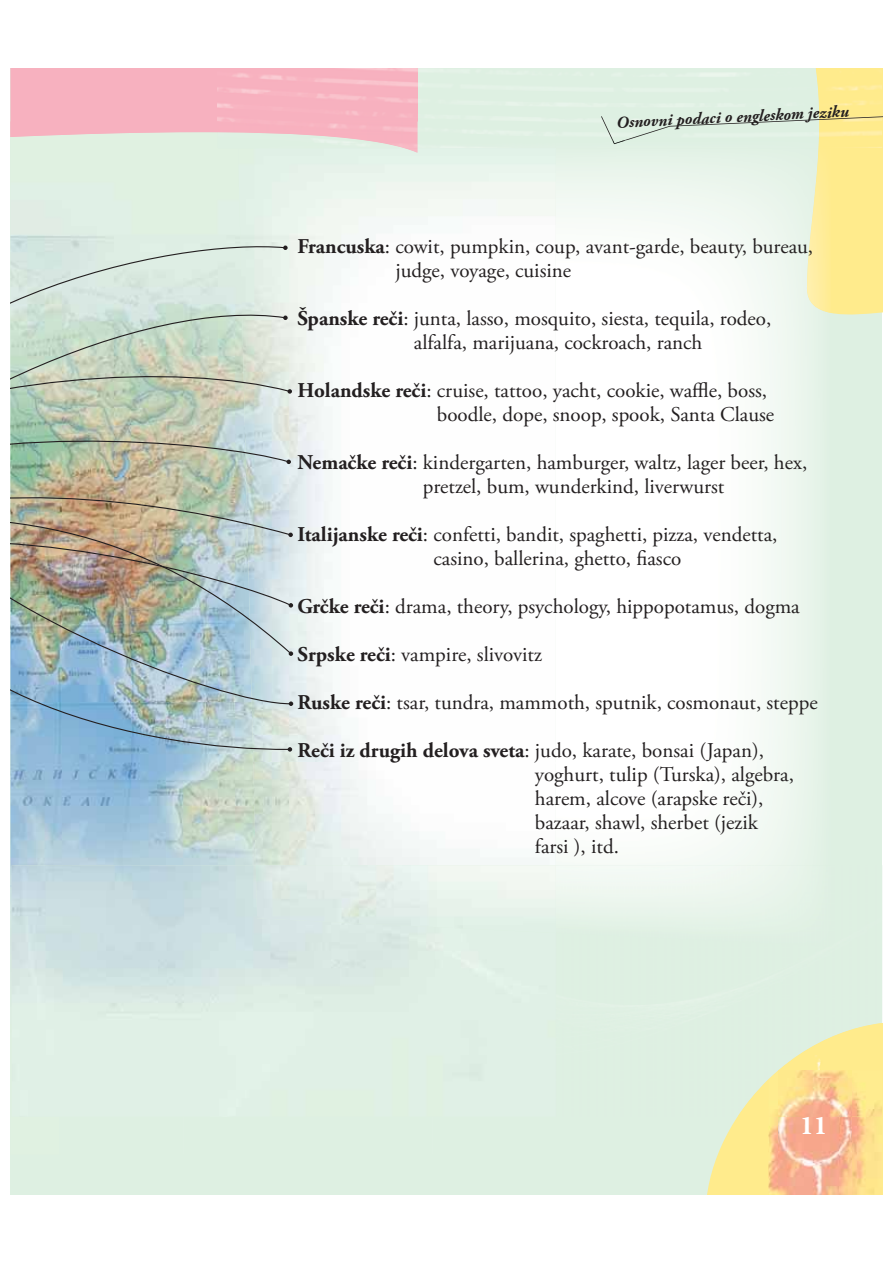
<style>
.page{position:relative;width:893px;height:1263px;background:#fff}
.page>*{position:absolute;margin:0;border:0;box-sizing:border-box;transform-origin:0 0}
.t1{font:700 27px "Minion Pro";color:#fff}
.t2{font:21px/24px "Adobe Garamond Pro";color:#231f20}
.t3{font:italic 700 16.5px "Adobe Garamond Pro";color:#231f20}
.s1{font-weight:700}
</style>
<div class="page">
<div style="left:10px;top:68px;width:872px;height:1127px;background:#def0e2"></div>
<img style="left:61px;top:886px;width:430px;height:120px">
<svg style="left:707px;top:1023px;width:175px;height:172px"></svg>
<img style="left:779px;top:1055px;width:72px;height:140px">
<img style="left:10px;top:235px;width:246px;height:651px">
<img style="left:10px;top:885px;width:51px;height:92px">
<img style="left:556px;top:168px;width:254px;height:744px">
<svg style="left:601px;top:68px;width:281px;height:259px"></svg>
<img style="left:238px;top:141px;width:318px;height:724px">
<img style="left:256px;top:865px;width:300px;height:68px">
<svg style="left:10px;top:68px;width:407px;height:85px"></svg>
<img style="left:382px;top:143px;width:35px;height:5px">
<svg style="left:10px;top:238px;width:277px;height:59px"></svg>
<svg style="left:283px;top:246px;width:5px;height:4px"></svg>
<svg style="left:10px;top:297px;width:277px;height:65px"></svg>
<svg style="left:283px;top:316px;width:5px;height:4px"></svg>
<img style="left:10px;top:362px;width:283px;height:294px">
<img style="left:10px;top:477px;width:282px;height:224px">
<img style="left:10px;top:546px;width:281px;height:205px">
<svg style="left:288px;top:747px;width:4px;height:5px"></svg>
<p class="t3" style="left:616px;top:116px;width:234px;rotate:-3deg">Osnovni podaci o engleskom jeziku</p>
<p class="t2" style="left:395px;top:236px;width:419px;text-indent:-98px"><span class="s1">Francuska</span>: cowit, pumpkin, coup, avant-garde, beauty, bureau, judge, voyage, cuisine</p>
<p class="t2" style="left:414px;top:308px;width:359px;text-indent:-116px"><span class="s1">Španske reči</span>: junta, lasso, mosquito, siesta, tequila, rodeo, alfalfa, marijuana, cockroach, ranch</p>
<p class="t2" style="left:437px;top:380px;width:339px;text-indent:-139px"><span class="s1">Holandske reči</span>: cruise, tattoo, yacht, cookie, waffle, boss, boodle, dope, snoop, spook, Santa Clause</p>
<p class="t2" style="left:423px;top:452px;width:386px;text-indent:-125px"><span class="s1">Nemačke reči</span>: kindergarten, hamburger, waltz, lager beer, hex, pretzel, bum, wunderkind, liverwurst</p>
<p class="t2" style="left:433px;top:524px;width:345px;text-indent:-136px"><span class="s1">Italijanske reči</span>: confetti, bandit, spaghetti, pizza, vendetta, casino, ballerina, ghetto, fiasco</p>
<p class="t2" style="left:297px;top:596px;width:504px"><span class="s1">Grčke reči</span>: drama, theory, psychology, hippopotamus, dogma</p>
<p class="t2" style="left:297px;top:644px;width:246px"><span class="s1">Srpske reči</span>: vampire, slivovitz</p>
<p class="t2" style="left:297px;top:692px;width:522px"><span class="s1">Ruske reči</span>: tsar, tundra, mammoth, sputnik, cosmonaut, steppe</p>
<p class="t2" style="left:535px;top:740px;width:260px;text-indent:-237px"><span class="s1">Reči iz drugih delova sveta</span>: judo, karate, bonsai (Japan), yoghurt, tulip (Turska), algebra, harem, alcove (arapske reči), bazaar, shawl, sherbet (jezik farsi ), itd.</p>
<p class="t1" style="left:800px;top:1109px;width:28px">11</p>
</div>
